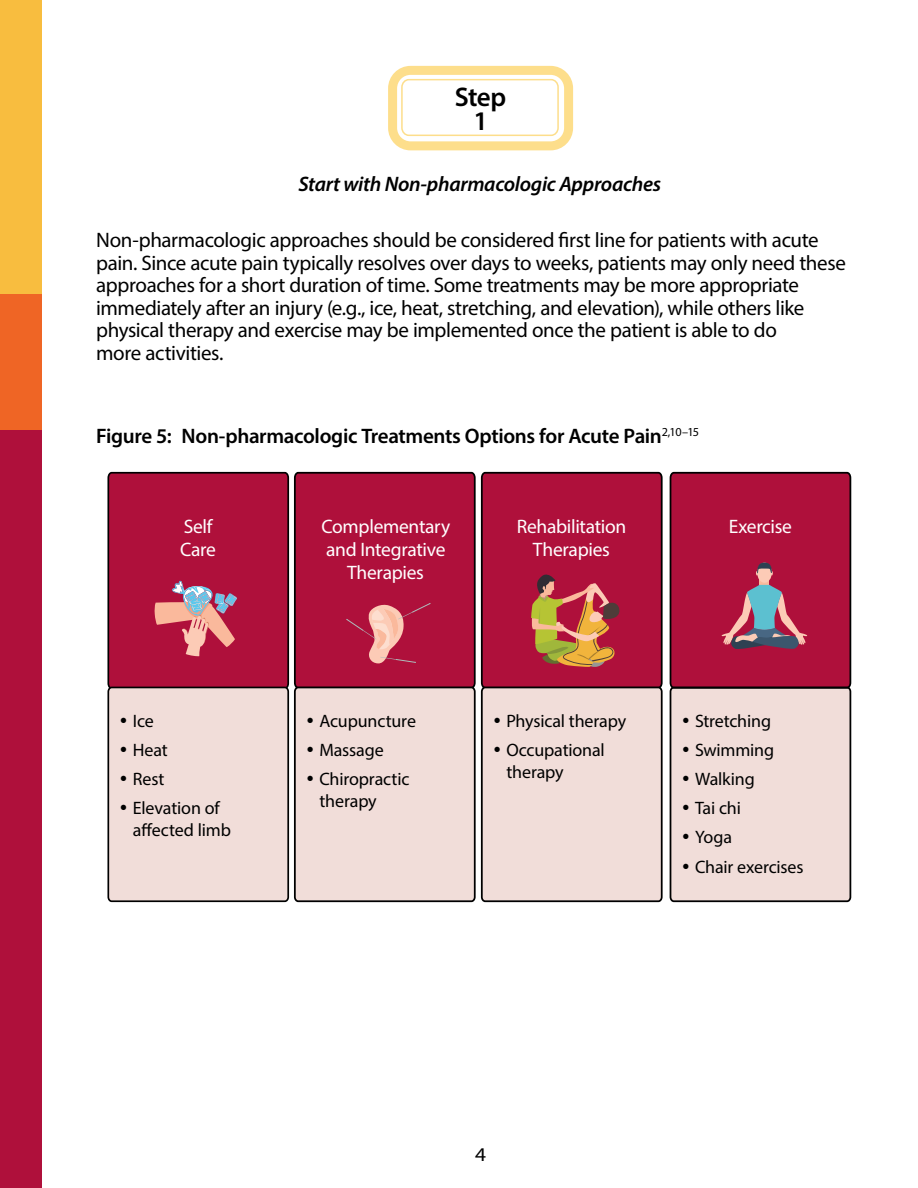
<style>
.page{position:relative;width:918px;height:1188px;background:#fff}
.page>*{position:absolute;margin:0;border:0;box-sizing:border-box;transform-origin:0 0}
.t1{font:600 27px/24.3px "Myriad Pro";color:#000;text-align:center}
.t2{font:21px/22.5px "Myriad Pro";letter-spacing:-.02em;color:#000}
.t3{font:600 21px "Myriad Pro";letter-spacing:-.02em;color:#000}
.t4{font:italic 600 21px "Myriad Pro";letter-spacing:-.015em;color:#000}
.t5{font:19.5px/23.4px "Myriad Pro";letter-spacing:-.015em;color:#fff;text-align:center}
.t6{font:19.5px "Myriad Pro";color:#000;scale:1.1 1}
.t7{font:18px/21.6px "Myriad Pro";letter-spacing:-.01em;color:#000}
</style>
<div class="page">
<div style="left:0;top:0;width:41px;height:1188px;background:#af103b"></div>
<div style="left:0;top:287px;width:41px;height:143px;background:#ef6525"></div>
<div style="left:0;top:0;width:41px;height:294px;background:#f8bd3f"></div>
<svg style="left:107px;top:471px;width:556px;height:432px;background:#cc7c8b"></svg>
<svg style="left:669px;top:471px;width:183px;height:432px;background:#c8798a"></svg>
<div style="left:388px;top:66px;width:185px;height:84px;border:9px solid #fdde8b;border-radius:18px"></div>
<div style="left:401px;top:79px;width:158px;height:57px;border:2px solid #fdde8b;border-radius:7px"></div>
<h1 class="t1" style="left:455px;top:84px;width:53px">Step<br>1</h1>
<h2 class="t4" style="left:298px;top:170px;width:364px">Start with Non-pharmacologic Approaches</h2>
<p class="t2" style="left:96px;top:229px;width:751px">Non-pharmacologic approaches should be considered frst line for patients with acute pain. Since acute pain typically resolves over days to weeks, patients may only need these approaches for a short duration of time. Some treatments may be more appropriate immediately after an injury (e.g., ice, heat, stretching, and elevation), while others like physical therapy and exercise may be implemented once the patient is able to do<br>more activities.</p>
<p class="t3" style="left:96px;top:422px;width:605px">Figure 5: Non-pharmacologic Treatments Options for Acute Pain<sup>2,10–15</sup></p>
<p class="t5" style="left:180px;top:514px;width:37px;text-align:left">Self<br>Care</p>
<p class="t5" style="left:321px;top:514px;width:130px">Complementary and Integrative<br>Therapies</p>
<p class="t5" style="left:517px;top:514px;width:111px">Rehabilitation<br>Therapies</p>
<p class="t5" style="left:729px;top:514px;width:65px">Exercise</p>
<p class="t7" style="left:120px;top:710px;width:36px">• Ice</p>
<p class="t7" style="left:120px;top:739px;width:50px">• Heat</p>
<p class="t7" style="left:120px;top:768px;width:46px">• Rest</p>
<p class="t7" style="left:133px;top:797px;width:100px;text-indent:-13px">• Elevation of a˜ected limb</p>
<p class="t7" style="left:306px;top:710px;width:111px">• Acupuncture</p>
<p class="t7" style="left:306px;top:739px;width:79px">• Massage</p>
<p class="t7" style="left:320px;top:768px;width:91px;text-indent:-13px">• Chiropractic therapy</p>
<p class="t7" style="left:493px;top:710px;width:135px">• Physical therapy</p>
<p class="t7" style="left:506px;top:739px;width:100px;text-indent:-13px">• Occupational therapy</p>
<p class="t7" style="left:682px;top:710px;width:91px">• Stretching</p>
<p class="t7" style="left:682px;top:739px;width:94px">• Swimming</p>
<p class="t7" style="left:682px;top:768px;width:75px">• Walking</p>
<p class="t7" style="left:682px;top:797px;width:61px">• Tai chi</p>
<p class="t7" style="left:682px;top:826px;width:52px">• Yoga</p>
<p class="t7" style="left:682px;top:855px;width:123px">• Chair exercises</p>
<p class="t6" style="left:475px;top:1143px;width:12px">4</p>
</div>
